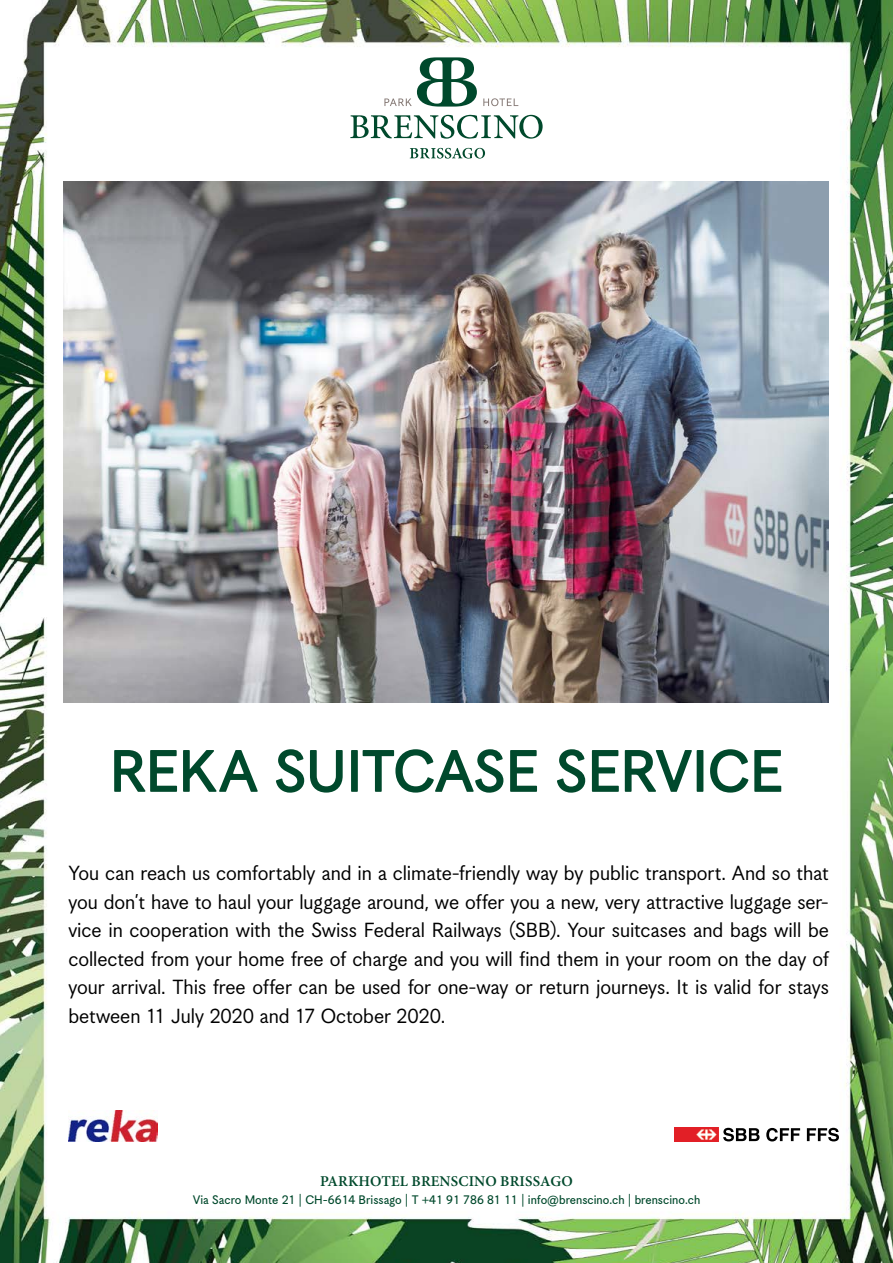
<style>
.page{position:relative;width:893px;height:1263px;background:#fff}
.page>*{position:absolute;margin:0;border:0;box-sizing:border-box;transform-origin:0 0}
.t1{font:64.5px "Korpus Grotesk D";letter-spacing:-.015em;color:#00492c}
.t2{font:22.5px/28.5px "Korpus Grotesk B";letter-spacing:-.005em;color:#000;text-align:justify}
.t3{font:600 15px "Minion Pro";letter-spacing:.01em;color:#00492c}
.t4{font:13.5px "Korpus Grotesk C";color:#00492c}
</style>
<div class="page">
<img style="left:0;top:0;width:893px;height:1263px">
<img style="left:64px;top:181px;width:765px;height:522px">
<svg style="left:483px;top:98px;width:35px;height:8px"></svg>
<svg style="left:384px;top:57px;width:93px;height:50px"></svg>
<svg style="left:410px;top:148px;width:75px;height:11px"></svg>
<svg style="left:350px;top:115px;width:193px;height:24px"></svg>
<img style="left:68px;top:1110px;width:89px;height:32px">
<img style="left:675px;top:1127px;width:43px;height:15px">
<svg style="left:723px;top:1128px;width:116px;height:13px"></svg>
<h1 class="t1" style="left:109px;top:735px;width:676px">REKA SUITCASE SERVICE</h1>
<p class="t2" style="left:68px;top:859px;width:762px">You can reach us comfortably and in a climate-friendly way by public transport. And so that you don’t have to haul your luggage around, we offer you a new, very attractive luggage ser&shy;vice in cooperation with the Swiss Federal Railways (SBB). Your suitcases and bags will be collected from your home free of charge and you will find them in your room on the day of your arrival. This free offer can be used for one-way or return journeys. It is valid for stays between 11 July 2020 and 17 October 2020.</p>
<p class="t3" style="left:320px;top:1172px;width:254px">PARKHOTEL BRENSCINO BRISSAGO</p>
<p class="t4" style="left:193px;top:1192px;width:509px">Via Sacro Monte 21 | CH-6614 Brissago | T +41 91 786 81 11 | info@brenscino.ch | brenscino.ch</p>
</div>
